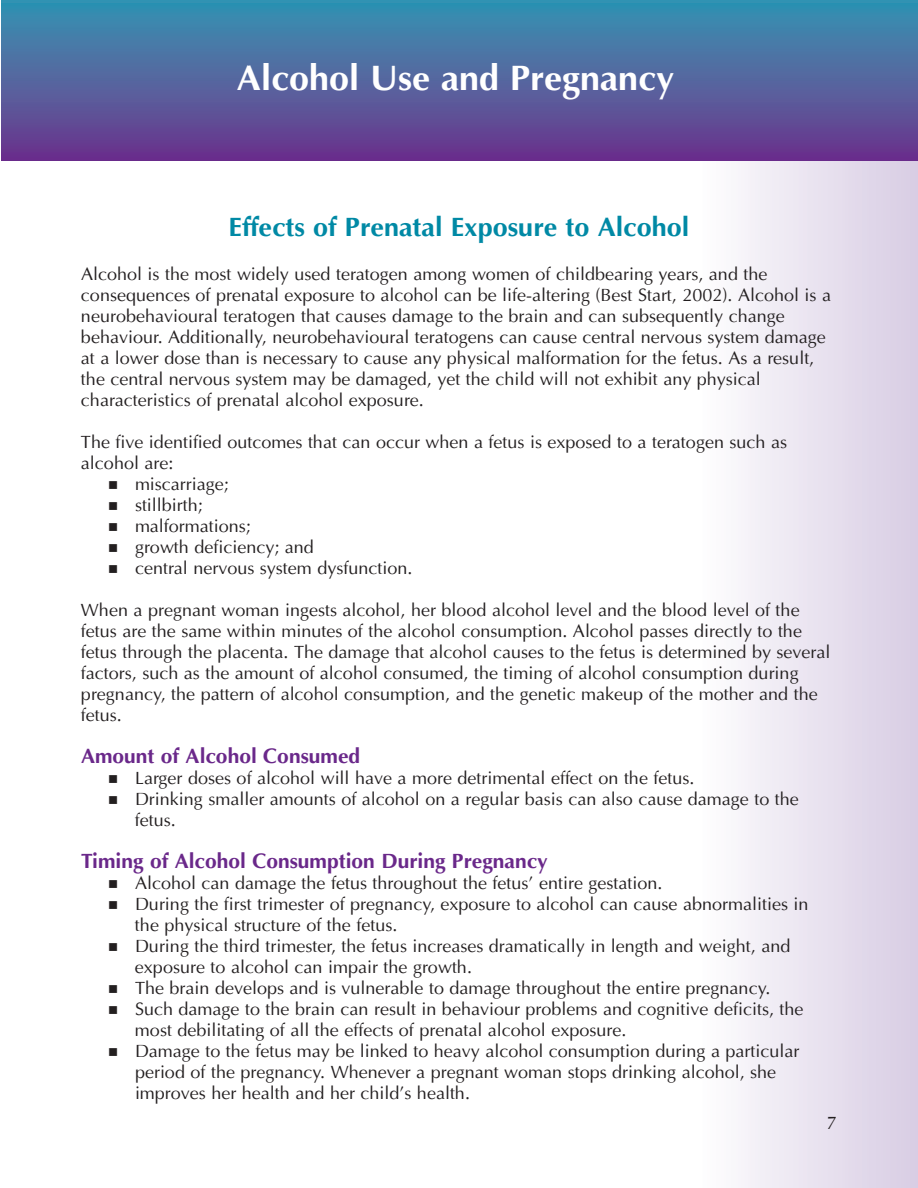
<style>
.page{position:relative;width:918px;height:1188px;background:#fff}
.page>*{position:absolute;margin:0;border:0;box-sizing:border-box;transform-origin:0 0}
.t1{font:700 36px "Ottawa";color:#fff}
.t2{font:700 27px "Ottawa";color:#0089a5}
.t3{font:700 21px "Ottawa";color:#6a288a}
.t4{font:18px/21px "Ottawa Plain";color:#231f20}
</style>
<div class="page">
<div style="left:702px;top:0;width:216px;height:1188px;background:linear-gradient(to right,#fdfdfe,#d8cce3)"></div>
<div style="left:1px;top:0;width:917px;height:161px;background:linear-gradient(to bottom,#3696b2,#6e328b)"></div>
<h1 class="t1" style="left:237px;top:63px;width:439px">Alcohol Use and Pregnancy</h1>
<h2 class="t2" style="left:229px;top:216px;width:462px">Effects of Prenatal Exposure to Alcohol</h2>
<p class="t4" style="left:81px;top:265px;width:752px">Alcohol is the most widely used teratogen among women of childbearing years, and the consequences of prenatal exposure to alcohol can be life-altering (Best Start, 2002). Alcohol is a neurobehavioural teratogen that causes damage to the brain and can subsequently change behaviour. Additionally, neurobehavioural teratogens can cause central nervous system damage at a lower dose than is necessary to cause any physical malformation for the fetus. As a result, the central nervous system may be damaged, yet the child will not exhibit any physical characteristics of prenatal alcohol exposure.</p>
<p class="t4" style="left:81px;top:433px;width:708px">The five identified outcomes that can occur when a fetus is exposed to a teratogen such as alcohol are:</p>
<p class="t4" style="left:108px;top:475px;width:122px">■ miscarriage;</p>
<p class="t4" style="left:108px;top:496px;width:96px">■ stillbirth;</p>
<p class="t4" style="left:108px;top:517px;width:144px">■ malformations;</p>
<p class="t4" style="left:108px;top:538px;width:208px">■ growth deficiency; and</p>
<p class="t4" style="left:108px;top:559px;width:306px">■ central nervous system dysfunction.</p>
<p class="t4" style="left:81px;top:601px;width:751px">When a pregnant woman ingests alcohol, her blood alcohol level and the blood level of the fetus are the same within minutes of the alcohol consumption. Alcohol passes directly to the fetus through the placenta. The damage that alcohol causes to the fetus is determined by several factors, such as the amount of alcohol consumed, the timing of alcohol consumption during pregnancy, the pattern of alcohol consumption, and the genetic makeup of the mother and the fetus.</p>
<p class="t3" style="left:81px;top:747px;width:281px">Amount of Alcohol Consumed</p>
<p class="t4" style="left:108px;top:769px;width:588px">■ Larger doses of alcohol will have a more detrimental effect on the fetus.</p>
<p class="t4" style="left:135px;top:790px;width:665px;text-indent:-27px">■ Drinking smaller amounts of alcohol on a regular basis can also cause damage to the fetus.</p>
<p class="t3" style="left:81px;top:852px;width:468px">Timing of Alcohol Consumption During Pregnancy</p>
<p class="t4" style="left:108px;top:874px;width:556px">■ Alcohol can damage the fetus throughout the fetus’ entire gestation.</p>
<p class="t4" style="left:135px;top:895px;width:675px;text-indent:-27px">■ During the first trimester of pregnancy, exposure to alcohol can cause abnormalities in the physical structure of the fetus.</p>
<p class="t4" style="left:135px;top:937px;width:657px;text-indent:-27px">■ During the third trimester, the fetus increases dramatically in length and weight, and exposure to alcohol can impair the growth.</p>
<p class="t4" style="left:108px;top:979px;width:664px">■ The brain develops and is vulnerable to damage throughout the entire pregnancy.</p>
<p class="t4" style="left:135px;top:1000px;width:670px;text-indent:-27px">■ Such damage to the brain can result in behaviour problems and cognitive deficits, the most debilitating of all the effects of prenatal alcohol exposure.</p>
<p class="t4" style="left:135px;top:1042px;width:666px;text-indent:-27px">■ Damage to the fetus may be linked to heavy alcohol consumption during a particular period of the pregnancy. Whenever a pregnant woman stops drinking alcohol, she improves her health and her child’s health.</p>
<p class="t4" style="left:827px;top:1114px;width:12px">7</p>
</div>
